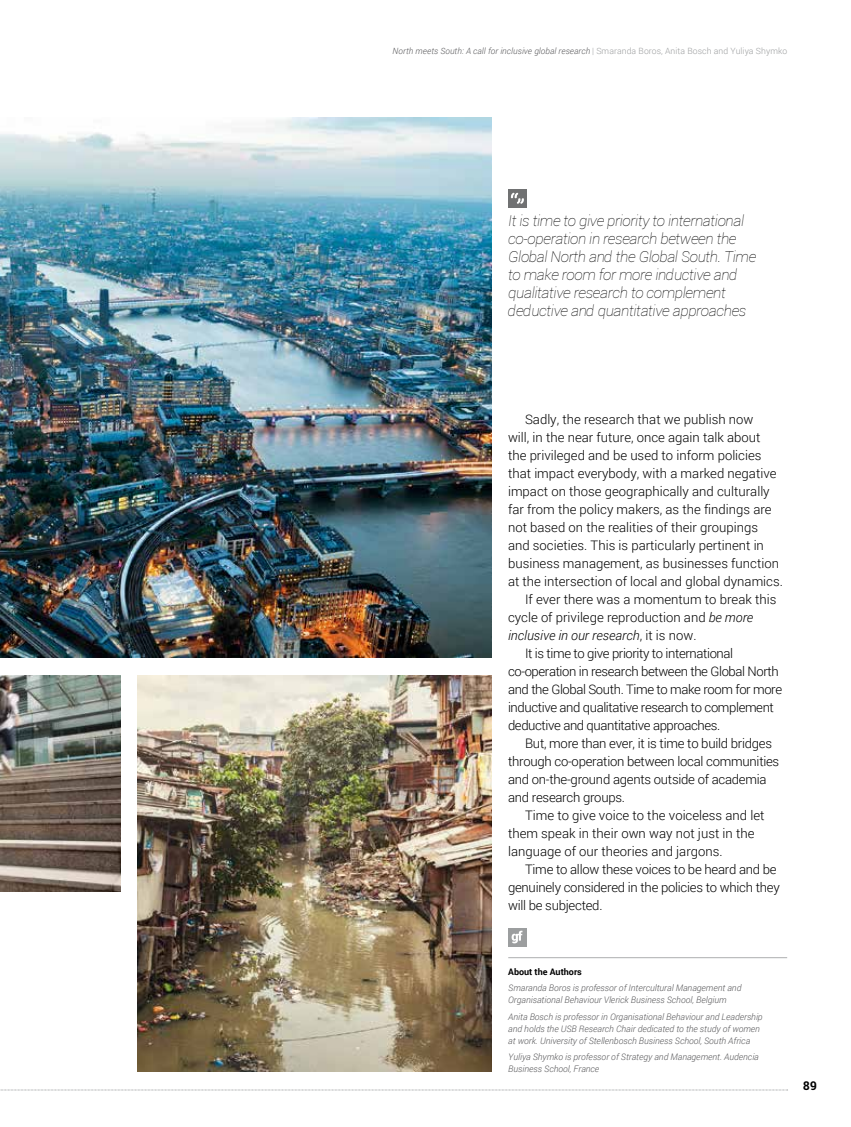
<style>
.page{position:relative;width:851px;height:1127px;background:#fff}
.page>*{position:absolute;margin:0;border:0;box-sizing:border-box;transform-origin:0 0}
.t1{font:italic 100 15px/18px "Roboto";letter-spacing:-.02em;color:#000}
.t2{font:300 13.2px "Roboto";color:#000}
.t3{font:300 13.2px "Roboto";letter-spacing:-.02em;color:#000}
.t4{font:300 13.2px "Roboto";letter-spacing:-.03em;color:#000}
.t5{font:italic 300 13.2px "Roboto";color:#000}
.t6{font:700 12px "Roboto Slab";color:#000}
.t7{font:italic 300 9px/12px "Roboto";color:#58585a}
.t8{font:700 9px "Roboto";color:#000}
.t9{font:italic 300 8.7px "Roboto";letter-spacing:.01em;color:#58585a}
.s1{font-style:normal;color:#9c9e9f}
.s2{font-style:italic}
.s3{font-style:normal}
</style>
<div class="page">
<svg style="left:0;top:1089px;width:787px;height:1px"></svg>
<hr style="left:508px;top:957px;width:279px;height:1px;background:#b1b3b4">
<div style="left:508px;top:928px;width:18px;height:18px;background:#9c9e9f"></div>
<svg style="left:511px;top:931px;width:11px;height:12px"></svg>
<img style="left:0;top:118px;width:491px;height:540px">
<img style="left:138px;top:676px;width:353px;height:395px">
<img style="left:0;top:676px;width:121px;height:216px">
<div style="left:508px;top:189px;width:18px;height:18px;background:#707172"></div>
<svg style="left:511px;top:193px;width:13px;height:11px"></svg>
<p class="t9" style="left:392px;top:45px;width:396px">North meets South: A call for inclusive global research <span class="s1">| Smaranda Boros, Anita Bosch and Yuliya Shymko</span></p>
<p class="t1" style="left:508px;top:211px;width:249px">It is time to give priority to international co-operation in research between the Global North and the Global South. Time to make room for more inductive and qualitative research to complement deductive and quantitative approaches</p>
<p class="t2" style="left:525px;top:410px;width:230px">Sadly, the research that we publish now</p>
<p class="t2" style="left:508px;top:428px;width:254px">will, in the near future, once again talk about</p>
<p class="t2" style="left:508px;top:446px;width:255px">the privileged and be used to inform policies</p>
<p class="t2" style="left:508px;top:464px;width:270px">that impact everybody, with a marked negative</p>
<p class="t2" style="left:508px;top:482px;width:263px">impact on those geographically and culturally</p>
<p class="t2" style="left:508px;top:500px;width:265px">far from the policy makers, as the findings are</p>
<p class="t2" style="left:508px;top:518px;width:251px">not based on the realities of their groupings</p>
<p class="t2" style="left:508px;top:536px;width:257px">and societies. This is particularly pertinent in</p>
<p class="t2" style="left:508px;top:554px;width:272px">business management, as businesses function</p>
<p class="t2" style="left:508px;top:572px;width:276px">at the intersection of local and global dynamics.</p>
<p class="t2" style="left:525px;top:590px;width:253px">If ever there was a momentum to break this</p>
<p class="t2" style="left:508px;top:608px;width:247px">cycle of privilege reproduction and <span class="s2">be more</span></p>
<p class="t5" style="left:508px;top:626px;width:190px">inclusive in our research<span class="s3">, it is now.</span></p>
<p class="t4" style="left:525px;top:644px;width:210px">It is time to give priority to international</p>
<p class="t4" style="left:508px;top:662px;width:272px">co-operation in research between the Global North</p>
<p class="t4" style="left:508px;top:680px;width:275px">and the Global South. Time to make room for more</p>
<p class="t4" style="left:508px;top:698px;width:267px">inductive and qualitative research to complement</p>
<p class="t4" style="left:508px;top:716px;width:214px">deductive and quantitative approaches.</p>
<p class="t3" style="left:525px;top:734px;width:248px">But, more than ever, it is time to build bridges</p>
<p class="t3" style="left:508px;top:752px;width:273px">through co-operation between local communities</p>
<p class="t3" style="left:508px;top:770px;width:260px">and on-the-ground agents outside of academia</p>
<p class="t3" style="left:508px;top:788px;width:118px">and research groups.</p>
<p class="t2" style="left:525px;top:806px;width:241px">Time to give voice to the voiceless and let</p>
<p class="t2" style="left:508px;top:824px;width:248px">them speak in their own way not just in the</p>
<p class="t2" style="left:508px;top:842px;width:216px">language of our theories and jargons.</p>
<p class="t3" style="left:525px;top:860px;width:253px">Time to allow these voices to be heard and be</p>
<p class="t3" style="left:508px;top:878px;width:273px">genuinely considered in the policies to which they</p>
<p class="t3" style="left:508px;top:896px;width:96px">will be subjected.</p>
<p class="t8" style="left:508px;top:966px;width:75px">About the Authors</p>
<p class="t7" style="left:508px;top:982px;width:234px">Smaranda Boros is professor of Intercultural Management and<br>Organisational Behaviour Vlerick Business School, Belgium</p>
<p class="t7" style="left:508px;top:1010px;width:256px">Anita Bosch is professor in Organisational Behaviour and Leadership and holds the USB Research Chair dedicated to the study of women at work. University of Stellenbosch Business School, South Africa</p>
<p class="t7" style="left:508px;top:1050px;width:252px">Yuliya Shymko is professor of Strategy and Management. Audencia<br>Business School, France</p>
<p class="t6" style="left:803px;top:1077px;width:15px">89</p>
</div>
